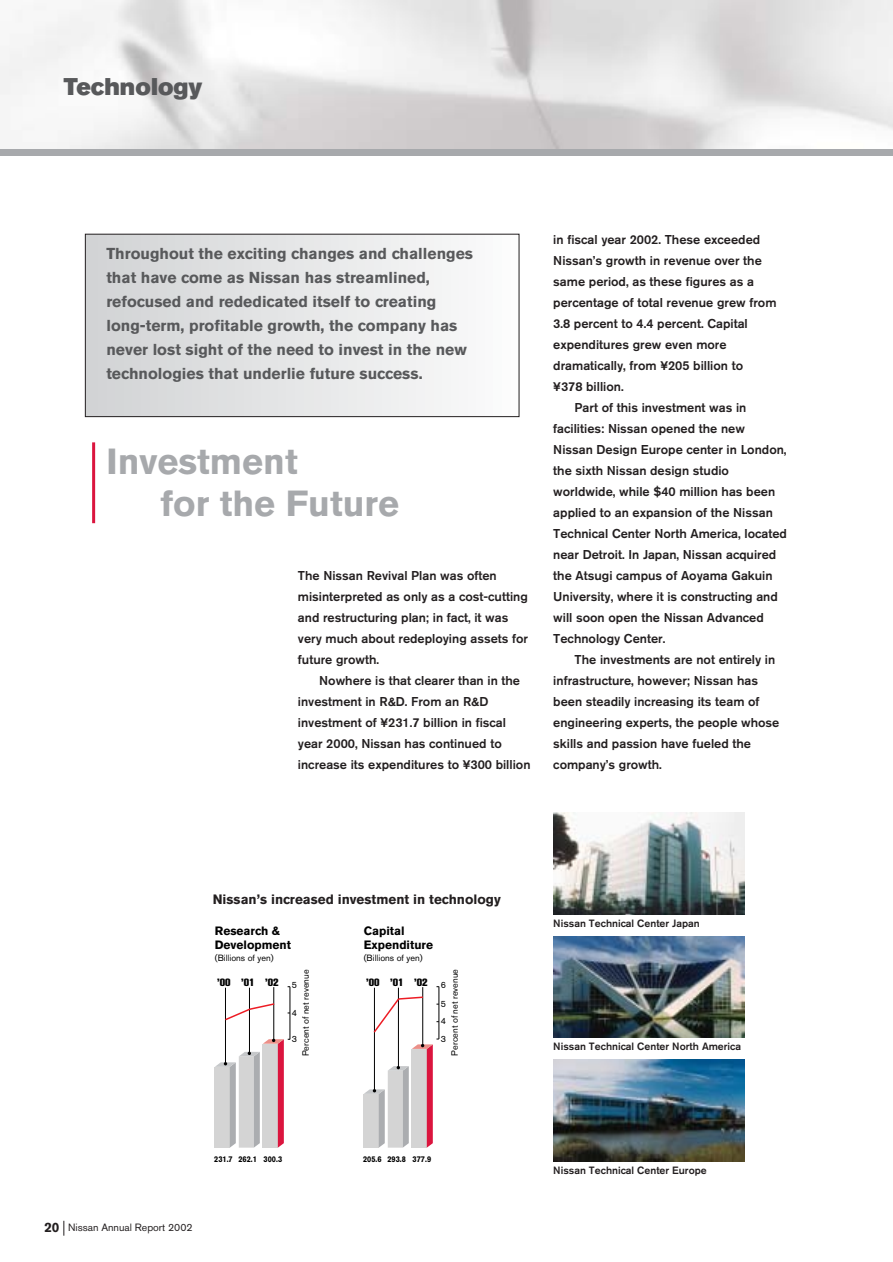
<style>
.page{position:relative;width:893px;height:1262px;background:#fff}
.page>*{position:absolute;margin:0;border:0;box-sizing:border-box;transform-origin:0 0}
.t1{font:700 36px/42px "Nissan AG";color:#a7a9ac}
.t2{font:24px "Nissan AG Super";color:#58595b}
.t3{font:700 15.75px/24px "Nissan AG";color:#58595b}
.t4{font:700 13.5px "Nissan AG";color:#231f20}
.t5{font:500 12.75px/21px "Nissan AG";color:#231f20}
.t6{font:700 12px/13.5px "Nissan AG";color:#000}
.t7{font:500 10.5px "Nissan AG";color:#231f20}
.t8{font:10.5px "Nissan AG";color:#231f20}
.t9{font:800 10.5px "Nissan AG";color:#000}
.t10{font:9px/17.2px "Nissan AG";color:#000}
.t11{font:700 8.25px "Nissan AG";color:#000;scale:.9 1}
.s1{font-weight:700;font-size:13.5px}
</style>
<div class="page">
<svg style="left:63px;top:1220px;width:1px;height:15px"></svg>
<hr style="left:225px;top:987px;width:1px;height:75px;background:#000">
<hr style="left:249px;top:987px;width:1px;height:65px;background:#000">
<hr style="left:273px;top:987px;width:1px;height:52px;background:#000">
<hr style="left:289px;top:986px;width:1px;height:53px;background:#000">
<svg style="left:225px;top:1002px;width:50px;height:19px"></svg>
<svg style="left:215px;top:1038px;width:75px;height:109px"></svg>
<hr style="left:374px;top:987px;width:1px;height:102px;background:#000">
<hr style="left:398px;top:987px;width:1px;height:79px;background:#000">
<hr style="left:422px;top:987px;width:1px;height:57px;background:#000">
<hr style="left:438px;top:986px;width:1px;height:53px;background:#000">
<svg style="left:363px;top:995px;width:75px;height:152px"></svg>
<img style="left:553px;top:1059px;width:191px;height:102px">
<img style="left:553px;top:936px;width:191px;height:101px">
<img style="left:553px;top:812px;width:191px;height:102px">
<div style="left:0;top:149px;width:892px;height:6px;background:#a7a9ac"></div>
<hr style="left:92px;top:442px;width:3px;height:81px;background:#db153e">
<div style="left:85px;top:234px;width:434px;height:182px;background:linear-gradient(to right,#d1d2d4,#fcfcfc)"></div>
<div style="left:85px;top:234px;width:434px;height:183px;border:1px solid #231f20"></div>
<h2 class="t2" style="left:64px;top:78px;width:140px">Technology</h2>
<p class="t3" style="left:106px;top:243px;width:368px">Throughout the exciting changes and challenges that have come as Nissan has streamlined, refocused and rededicated itself to creating long-term, profitable growth, the company has never lost sight of the need to invest in the new technologies that underlie future success.</p>
<h1 class="t1" style="left:160px;top:444px;width:240px;text-indent:-54px">Investment<br>for the Future</h1>
<p class="t5" style="left:298px;top:566px;width:231px">The Nissan Revival Plan was often misinterpreted as only as a cost-cutting and restructuring plan; in fact, it was very much about redeploying assets for future growth.</p>
<p class="t5" style="left:298px;top:671px;width:234px;text-indent:21px">Nowhere is that clearer than in the investment in R&amp;D. From an R&amp;D investment of ¥231.7 billion in fiscal year 2000, Nissan has continued to increase its expenditures to ¥300 billion</p>
<p class="t5" style="left:553px;top:230px;width:208px">in fiscal year 2002. These exceeded</p>
<p class="t5" style="left:553px;top:251px;width:210px">Nissan’s growth in revenue over the</p>
<p class="t5" style="left:553px;top:272px;width:202px">same period, as these figures as a</p>
<p class="t5" style="left:553px;top:293px;width:225px">percentage of total revenue grew from</p>
<p class="t5" style="left:553px;top:314px;width:196px">3.8 percent to 4.4 percent. Capital</p>
<p class="t5" style="left:553px;top:335px;width:175px">expenditures grew even more</p>
<p class="t5" style="left:553px;top:356px;width:191px">dramatically, from ¥205 billion to</p>
<p class="t5" style="left:553px;top:377px;width:72px">¥378 billion.</p>
<p class="t5" style="left:574px;top:398px;width:173px">Part of this investment was in</p>
<p class="t5" style="left:553px;top:419px;width:193px">facilities: Nissan opened the new</p>
<p class="t5" style="left:553px;top:440px;width:235px">Nissan Design Europe center in London,</p>
<p class="t5" style="left:553px;top:461px;width:177px">the sixth Nissan design studio</p>
<p class="t5" style="left:553px;top:482px;width:223px">worldwide, while $40 million has been</p>
<p class="t5" style="left:553px;top:503px;width:221px">applied to an expansion of the Nissan</p>
<p class="t5" style="left:553px;top:524px;width:235px">Technical Center North America, located</p>
<p class="t5" style="left:553px;top:545px;width:224px">near Detroit. In Japan, Nissan acquired</p>
<p class="t5" style="left:553px;top:566px;width:221px">the Atsugi campus of Aoyama Gakuin</p>
<p class="t5" style="left:553px;top:587px;width:226px">University, where it is constructing and</p>
<p class="t5" style="left:553px;top:608px;width:212px">will soon open the Nissan Advanced</p>
<p class="t5" style="left:553px;top:629px;width:113px">Technology Center.</p>
<p class="t5" style="left:574px;top:650px;width:202px">The investments are not entirely in</p>
<p class="t5" style="left:553px;top:671px;width:206px">infrastructure, however; Nissan has</p>
<p class="t5" style="left:553px;top:692px;width:208px">been steadily increasing its team of</p>
<p class="t5" style="left:553px;top:713px;width:227px">engineering experts, the people whose</p>
<p class="t5" style="left:553px;top:734px;width:199px">skills and passion have fueled the</p>
<p class="t5" style="left:553px;top:755px;width:110px">company’s growth.</p>
<p class="t4" style="left:213px;top:894px;width:289px">Nissan’s increased investment in technology</p>
<p class="t6" style="left:215px;top:925px;width:78px">Research &amp;<br>Development</p>
<p class="t10" style="left:215px;top:949px;width:60px">(Billions of yen)</p>
<p class="t9" style="left:217px;top:978px;width:63px">’00 ’01 ’02</p>
<p class="t10" style="left:298px;top:1056px;width:88px;rotate:-90deg">Percent of net revenue</p>
<p class="t10" style="left:292px;top:977px;width:7px">5</p>
<p class="t10" style="left:292px;top:1004px;width:7px">4</p>
<p class="t10" style="left:292px;top:1031px;width:7px">3</p>
<p class="t6" style="left:363px;top:925px;width:71px">Capital<br>Expenditure</p>
<p class="t10" style="left:363px;top:949px;width:60px">(Billions of yen)</p>
<p class="t9" style="left:366px;top:978px;width:63px">’00 ’01 ’02</p>
<p class="t10" style="left:446px;top:1055px;width:88px;rotate:-90deg">Percent of net revenue</p>
<p class="t10" style="left:440px;top:977px;width:7px">6</p>
<p class="t10" style="left:440px;top:996px;width:7px">5<br>4</p>
<p class="t10" style="left:440px;top:1031px;width:7px">3</p>
<p class="t11" style="left:214px;top:1156px;width:77px">231.7 262.1 300.3</p>
<p class="t8" style="left:44px;top:1223px;width:150px"><span class="s1">20</span> Nissan Annual Report 2002</p>
<p class="t11" style="left:363px;top:1156px;width:77px">205.6 293.8 377.9</p>
<p class="t7" style="left:553px;top:919px;width:148px">Nissan Technical Center Japan</p>
<p class="t7" style="left:553px;top:1042px;width:189px">Nissan Technical Center North America</p>
<p class="t7" style="left:553px;top:1166px;width:155px">Nissan Technical Center Europe</p>
</div>
